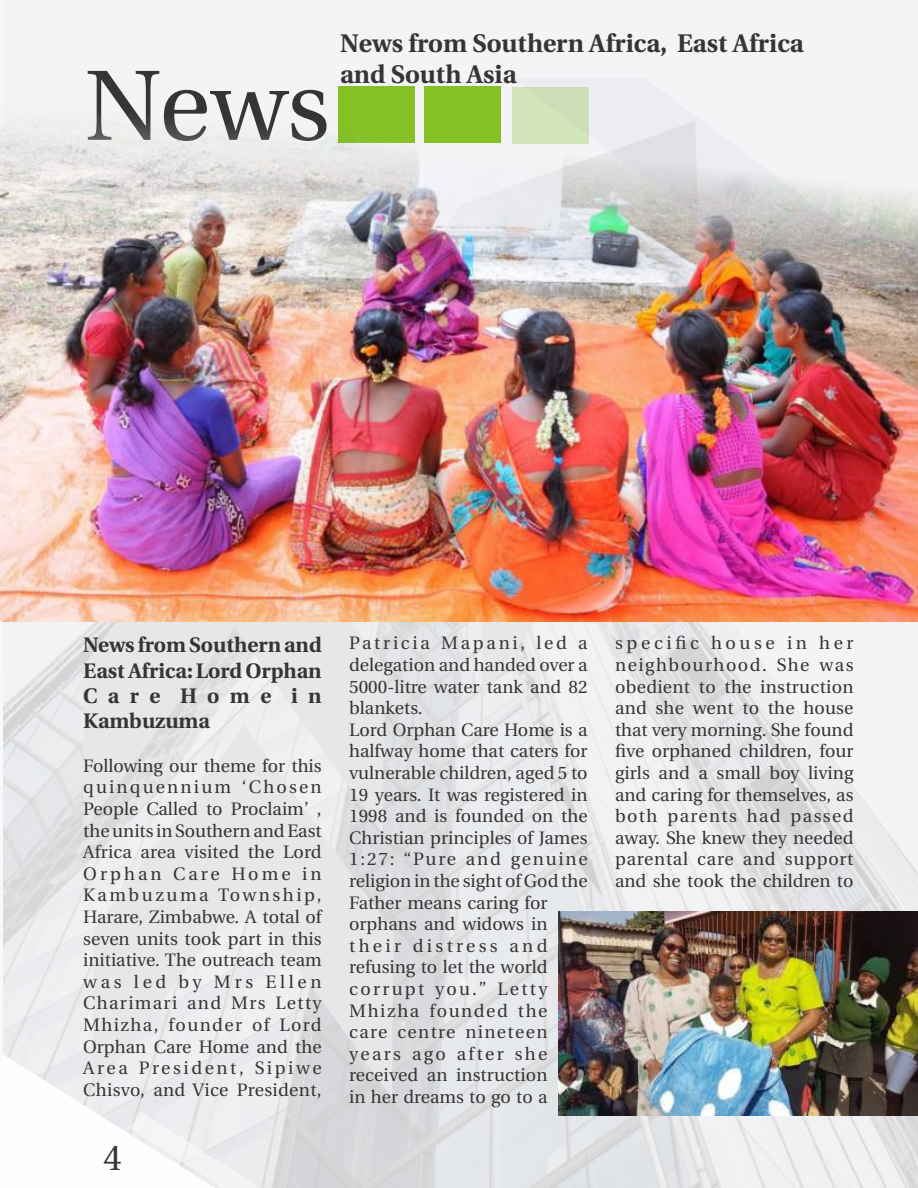
<style>
.page{position:relative;width:918px;height:1188px;background:#fff}
.page>*{position:absolute;margin:0;border:0;box-sizing:border-box;transform-origin:0 0}
.t1{font:99.6px "Heuristica";color:#373435}
.t2{font:36px "Heuristica";color:#373435}
.t3{font:700 25.5px/30.6px "Heuristica";color:#373435}
.t4{font:700 21px/25.2px "Heuristica";color:#373435;text-align:justify}
.t5{font:18px/21.6px "Heuristica";color:#373435;text-align:justify}
</style>
<div class="page">
<div style="left:0;top:0;width:918px;height:1188px;background:#f7f7f8;opacity:.84"></div>
<svg style="left:384px;top:622px;width:191px;height:75px;fill:#e6e7e8"></svg>
<svg style="left:0;top:1053px;width:264px;height:135px"></svg>
<svg style="left:92px;top:725px;width:301px;height:373px;fill:#e6e7e8"></svg>
<svg style="left:83px;top:622px;width:301px;height:211px;fill:#e6e7e8"></svg>
<img style="left:558px;top:911px;width:360px;height:204px">
<img style="left:0;top:0;width:918px;height:622px">
<h1 class="t1" style="left:84px;top:65px;width:247px">News</h1>
<h3 class="t3" style="left:340px;top:31px;width:465px">News from Southern Africa, East Africa and South Asia</h3>
<p class="t4" style="left:83px;top:634px;width:240px">News from Southern and East Africa: Lord Orphan Care Home in Kambuzuma</p>
<p class="t5" style="left:83px;top:757px;width:240px">Following our theme for this quinquennium ‘Chosen People Called to Proclaim’ , the units in Southern and East Africa area visited the Lord Orphan Care Home in Kambuzuma Township, Harare, Zimbabwe. A total of seven units took part in this initiative. The outreach team was led by Mrs Ellen Charimari and Mrs Letty Mhizha, founder of Lord Orphan Care Home and the Area President, Sipiwe Chisvo, and Vice President,</p>
<h2 class="t2" style="left:103px;top:1143px;width:21px">4</h2>
<p class="t5" style="left:349px;top:634px;width:240px;text-align:left">Patricia Mapani, led a delegation and handed over a<br>5000-litre water tank and 82 blankets.<br>Lord Orphan Care Home is a halfway home that caters for vulnerable children, aged 5 to<br>19 years. It was registered in<br>1998 and is founded on the<br>Christian principles of James<br>1:27: “Pure and genuine religion in the sight of God the<br>Father means caring for orphans and widows in their distress and refusing to let the world corrupt you.” Letty<br>Mhizha founded the care centre nineteen years ago after she received an instruction<br>in her dreams to go to a</p>
<p class="t5" style="left:615px;top:634px;width:240px">specific house in her neighbourhood. She was obedient to the instruction and she went to the house that very morning. She found five orphaned children, four girls and a small boy living and caring for themselves, as both parents had passed away. She knew they needed parental care and support and she took the children to</p>
</div>
